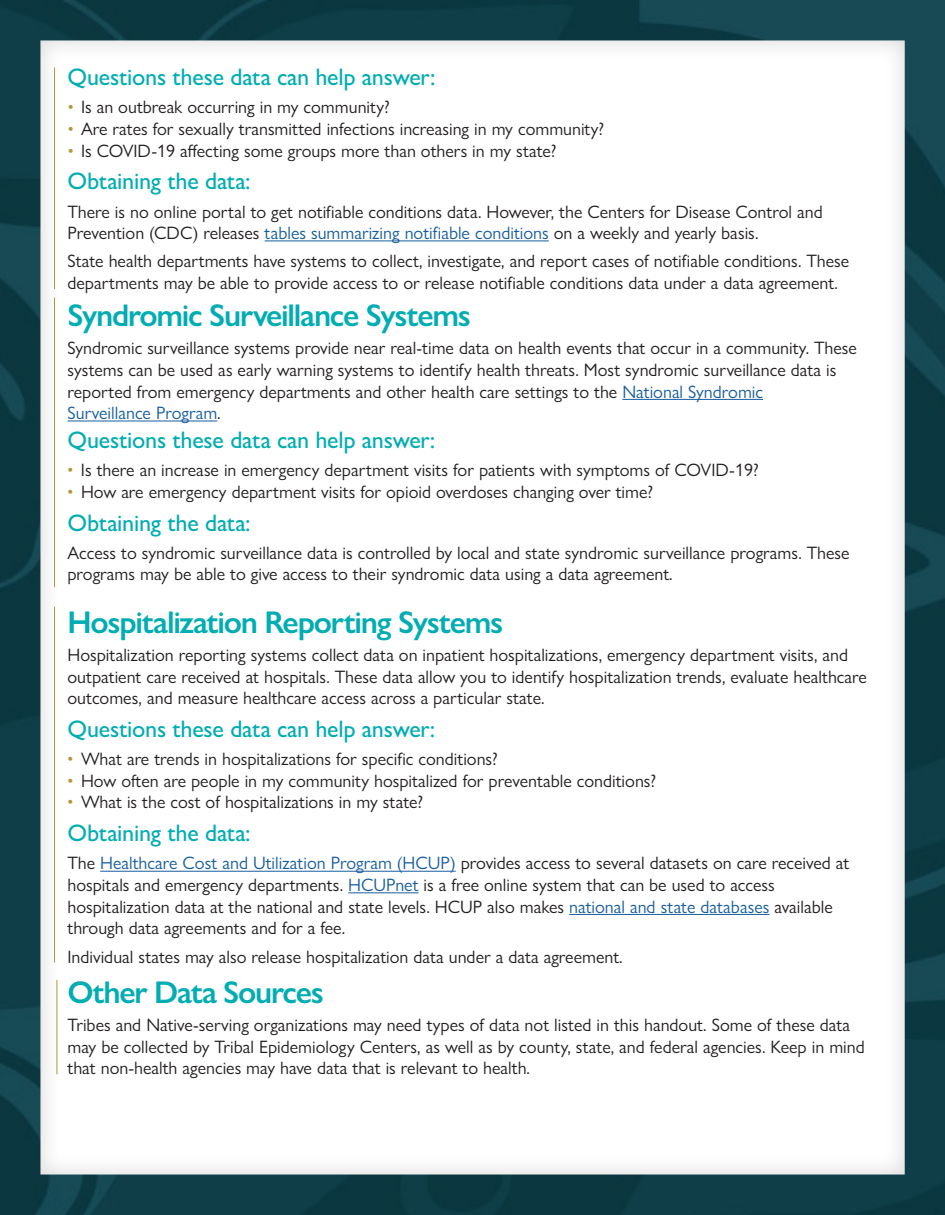
<style>
.page{position:relative;width:945px;height:1215px;background:#fff}
.page>*{position:absolute;margin:0;border:0;box-sizing:border-box;transform-origin:0 0}
.t1{font:600 31.5px "Gill Sans Nova";letter-spacing:-.04em;color:#00adb3}
.t2{font:500 24px "Gill Sans Nova";letter-spacing:-.01em;color:#00adb3}
.t3{font:18px/21.6px "Gill Sans Nova";color:#231f20}
.t4{font:18px "Gill Sans Nova";color:#175d9e}
.s1{color:#b0993a}
.s2{color:#175d9e}
.s3{color:#231f20}
.s4{font-stretch:condensed;color:#b0993a}
</style>
<div class="page">
<img style="left:0;top:0;width:945px;height:1215px">
<p class="t2" style="left:68px;top:62px;width:369px">Questions these data can help answer:</p>
<p class="t3" style="left:68px;top:96px;width:324px"><span class="s1">•</span> Is an outbreak occurring in my community?</p>
<p class="t3" style="left:68px;top:118px;width:538px"><span class="s1">•</span> Are rates for sexually transmitted infections increasing in my community?</p>
<p class="t3" style="left:68px;top:139px;width:491px"><span class="s1">•</span> Is COVID-19 affecting some groups more than others in my state?</p>
<p class="t2" style="left:68px;top:166px;width:185px">Obtaining the data:</p>
<p class="t3" style="left:68px;top:200px;width:757px">There is no online portal to get notifiable conditions data. However, the Centers for Disease Control and<br>Prevention (CDC) releases <span class="s2">tables summarizing notifiable conditions</span> on a weekly and yearly basis.</p>
<p class="t3" style="left:68px;top:250px;width:783px">State health departments have systems to collect, investigate, and report cases of notifiable conditions. These departments may be able to provide access to or release notifiable conditions data under a data agreement.</p>
<p class="t1" style="left:68px;top:296px;width:405px">Syndromic Surveillance Systems</p>
<p class="t3" style="left:68px;top:337px;width:791px">Syndromic surveillance systems provide near real-time data on health events that occur in a community. These systems can be used as early warning systems to identify health threats. Most syndromic surveillance data is reported from emergency departments and other health care settings to the <span class="s2">National Syndromic</span></p>
<p class="t4" style="left:68px;top:402px;width:155px">Surveillance Program<span class="s3">.</span></p>
<p class="t2" style="left:68px;top:425px;width:369px">Questions these data can help answer:</p>
<p class="t3" style="left:68px;top:459px;width:693px"><span class="s4">•</span> Is there an increase in emergency department visits for patients with symptoms of COVID-19?</p>
<p class="t3" style="left:68px;top:481px;width:587px"><span class="s4">•</span> How are emergency department visits for opioid overdoses changing over time?</p>
<p class="t2" style="left:68px;top:508px;width:185px">Obtaining the data:</p>
<p class="t3" style="left:68px;top:542px;width:784px">Access to syndromic surveillance data is controlled by local and state syndromic surveillance programs. These programs may be able to give access to their syndromic data using a data agreement.</p>
<p class="t1" style="left:68px;top:603px;width:437px">Hospitalization Reporting Systems</p>
<p class="t3" style="left:68px;top:644px;width:801px">Hospitalization reporting systems collect data on inpatient hospitalizations, emergency department visits, and outpatient care received at hospitals. These data allow you to identify hospitalization trends, evaluate healthcare outcomes, and measure healthcare access across a particular state.</p>
<p class="t2" style="left:68px;top:714px;width:369px">Questions these data can help answer:</p>
<p class="t3" style="left:68px;top:748px;width:432px"><span class="s4">•</span> What are trends in hospitalizations for specific conditions?</p>
<p class="t3" style="left:68px;top:770px;width:590px"><span class="s4">•</span> How often are people in my community hospitalized for preventable conditions?</p>
<p class="t3" style="left:68px;top:791px;width:357px"><span class="s4">•</span> What is the cost of hospitalizations in my state?</p>
<p class="t2" style="left:68px;top:818px;width:185px">Obtaining the data:</p>
<p class="t3" style="left:68px;top:852px;width:783px">The <span class="s2">Healthcare Cost and Utilization Program (HCUP)</span> provides access to several datasets on care received at hospitals and emergency departments. <span class="s2">HCUPnet</span> is a free online system that can be used to access hospitalization data at the national and state levels. HCUP also makes <span class="s2">national and state databases</span> available through data agreements and for a fee.</p>
<p class="t3" style="left:68px;top:945px;width:557px">Individual states may also release hospitalization data under a data agreement.</p>
<p class="t1" style="left:68px;top:973px;width:258px">Other Data Sources</p>
<p class="t3" style="left:68px;top:1014px;width:799px">Tribes and Native-serving organizations may need types of data not listed in this handout. Some of these data may be collected by Tribal Epidemiology Centers, as well as by county, state, and federal agencies. Keep in mind that non-health agencies may have data that is relevant to health.</p>
</div>
